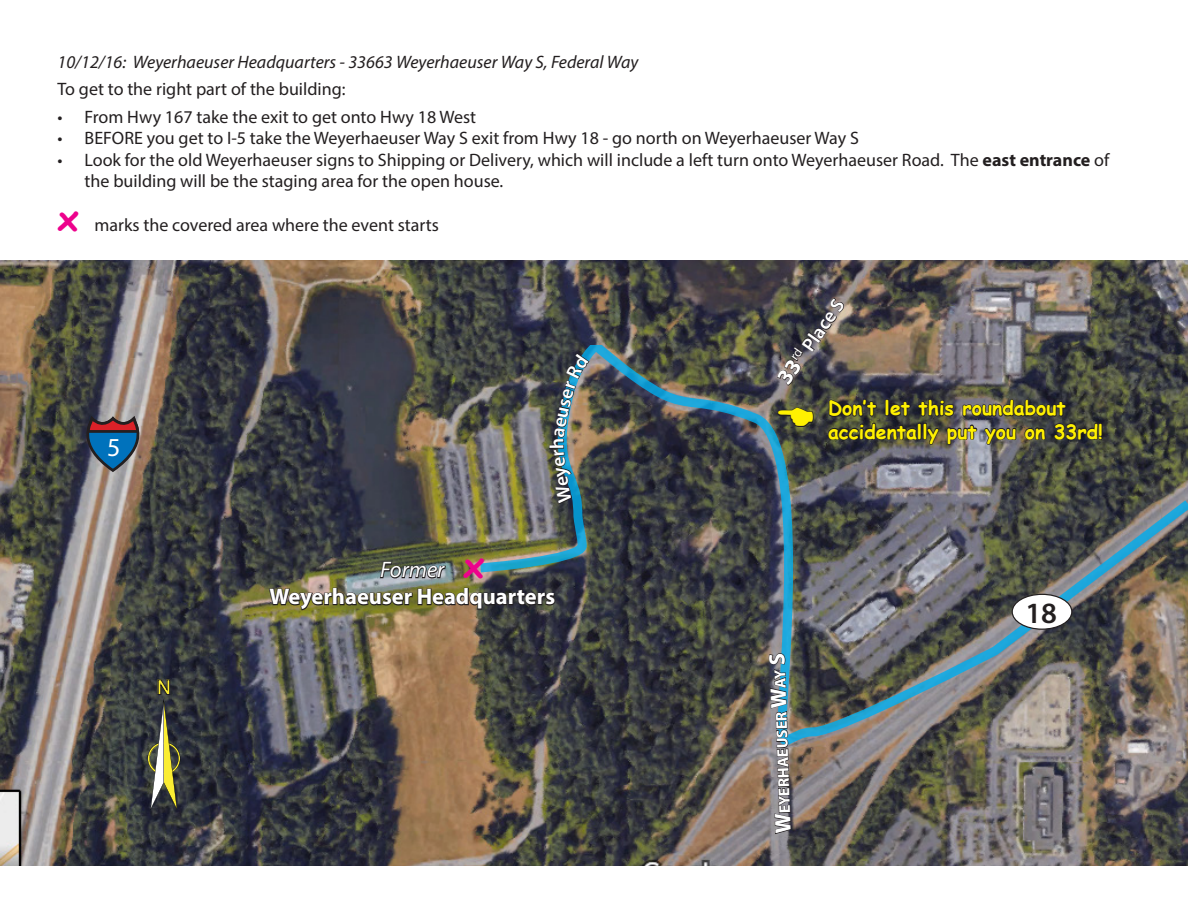
<style>
.page{position:relative;width:1188px;height:918px;background:#fff}
.page>*{position:absolute;margin:0;border:0;box-sizing:border-box;transform-origin:0 0}
.t1{font:700 36px "Comic Sans MS";color:#ed028c}
.t2{font:600 29.55px "Myriad Pro";color:#231f20}
.t3{font:25.95px "Myriad Pro";color:#fff}
.t4{font:700 22.5px "Myriad Pro";color:#fff}
.t5{font:italic 22.5px "Myriad Pro";color:#fff}
.t6{font:700 20.55px "Arial";color:#faed33}
.t7{font:700 19.5px/23.4px "Comic Sans MS";color:#fff101}
.t8{font:600 19.5px "Myriad Pro";color:#fff}
.t9{font:18px/21.6px "Myriad Pro";color:#231f20}
.t10{font:italic 18px "Myriad Pro";color:#231f20}
.t11{font:700 15.75px "Myriad Pro";color:#fff}
.s1{font-weight:700}
.s2{font-family:"Comic Sans MS";font-weight:700;font-size:36px;color:#ed028c}
.s3{font-weight:700;font-size:22.5px}
.s4{font-size:22.5px}
</style>
<div class="page">
<img style="left:0;top:260px;width:1188px;height:605px">
<img style="left:479px;top:346px;width:709px;height:400px">
<svg style="left:75px;top:413px;width:75px;height:61px;background:#556073"></svg>
<svg style="left:768px;top:614px;width:23px;height:220px;background:#5f7481"></svg>
<svg style="left:777px;top:297px;width:68px;height:89px;background:#555150"></svg>
<img style="left:268px;top:561px;width:288px;height:77px">
<div style="left:1012px;top:594px;width:60px;height:35px;background:#fff;border-radius:50%"></div>
<div style="left:1012px;top:594px;width:60px;height:36px;border:1px solid #231f20;border-radius:50%"></div>
<svg style="left:148px;top:680px;width:32px;height:130px;background:#66674f"></svg>
<svg style="left:777px;top:406px;width:38px;height:22px"></svg>
<img style="left:549px;top:353px;width:41px;height:152px">
<p class="t10" style="left:58px;top:50px;width:582px">10/12/16: Weyerhaeuser Headquarters - 33663 Weyerhaeuser Way S, Federal Way</p>
<p class="t9" style="left:58px;top:78px;width:289px">To get to the right part of the building:</p>
<p class="t9" style="left:58px;top:106px;width:420px">• From Hwy 167 take the exit to get onto Hwy 18 West</p>
<p class="t9" style="left:58px;top:127px;width:803px">• BEFORE you get to I-5 take the Weyerhaeuser Way S exit from Hwy 18 - go north on Weyerhaeuser Way S</p>
<p class="t9" style="left:85px;top:149px;width:1026px;text-indent:-27px">• Look for the old Weyerhaeuser signs to Shipping or Delivery, which will include a left turn onto Weyerhaeuser Road. The <span class="s1">east entrance</span> of the building will be the staging area for the open house.</p>
<p class="t9" style="left:58px;top:214px;width:383px"><span class="s2">x</span> marks the covered area where the event starts</p>
<h3 class="t3" style="left:107px;top:432px;width:15px">5</h3>
<p class="t6" style="left:157px;top:673px;width:16px">N</p>
<h1 class="t1" style="left:463px;top:538px;width:23px">x</h1>
<p class="t5" style="left:380px;top:556px;width:66px">Former</p>
<p class="t4" style="left:269px;top:582px;width:287px">Weyerhaeuser Headquarters</p>
<p class="t8" style="left:773px;top:375px;width:101px;rotate:-55deg"><span class="s3">33</span><sup>rd</sup> Place S</p>
<p class="t7" style="left:828px;top:396px;width:276px">Don’t let this roundabout accidentally put you on 33rd!</p>
<p class="t11" style="left:775px;top:834px;width:182px;rotate:-92deg"><span class="s4">W</span>eyerhaeuser <span class="s4">W</span>ay <span class="s4">S</span></p>
<h2 class="t2" style="left:1026px;top:594px;width:33px">18</h2>
</div>
